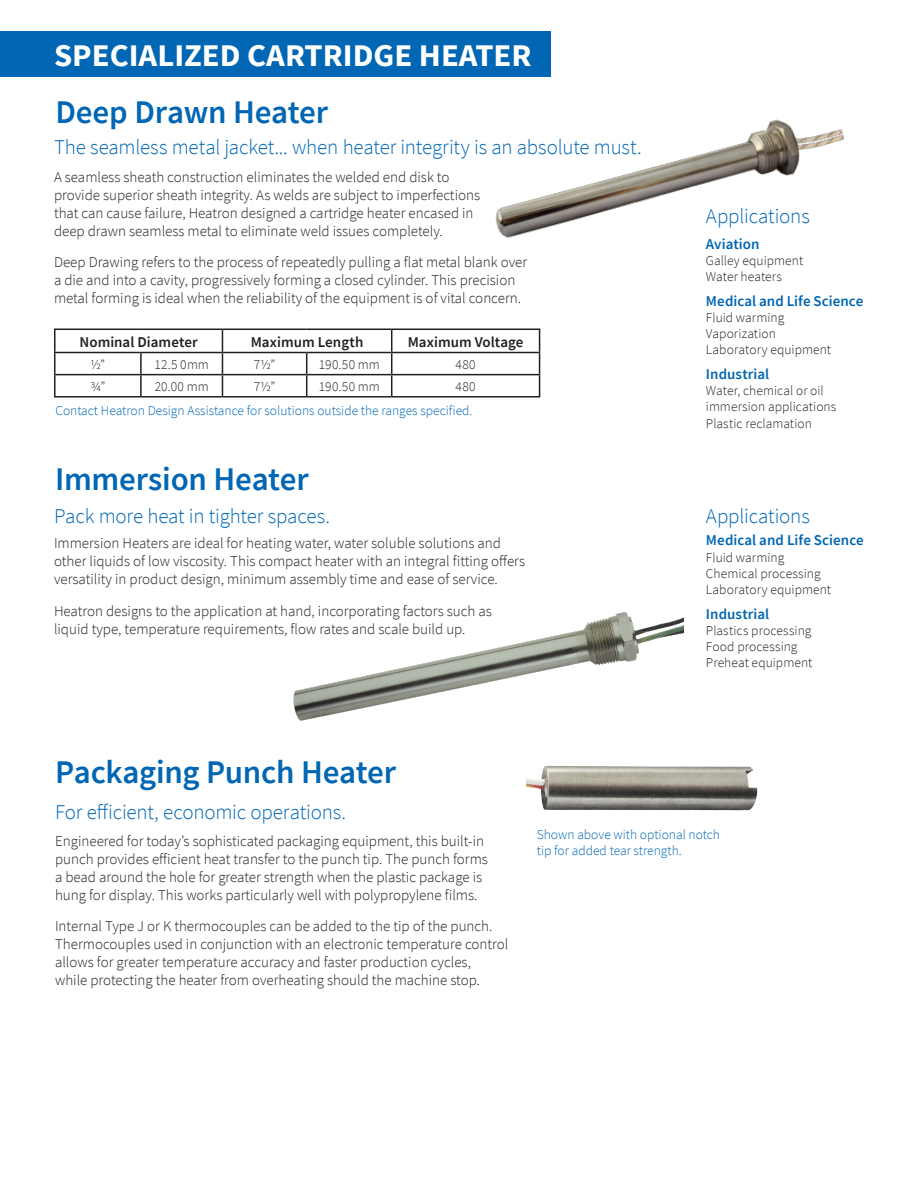
<style>
.page{position:relative;width:918px;height:1188px;background:#fff}
.page>*{position:absolute;margin:0;border:0;box-sizing:border-box;transform-origin:0 0}
.t1{font:600 33px "Source Sans Pro";letter-spacing:-.01em;color:#0166b3}
.Main_Header{font:700 31.5px "Source Sans Pro";color:#fff;scale:1.04 1}
.t2{font:300 21px "Source Sans Pro";letter-spacing:-.01em;color:#0166b3}
.t3{font:300 15px/18px "Source Sans Pro";color:#231f20}
.t4{font:600 15px "Source Sans Pro";letter-spacing:.005em;color:#0166b3}
.t5{font:600 15px "Source Sans Pro";color:#231f20}
.t6{font:300 13.5px/16.2px "Source Sans Pro";letter-spacing:.005em;color:#231f20}
.t7{font:300 13.5px/16.2px "Source Sans Pro";color:#0166b3}
</style>
<div class="page">
<hr style="left:54px;top:329px;width:87px;height:1px;background:#231f20">
<hr style="left:54px;top:330px;width:2px;height:22px;background:#231f20">
<hr style="left:141px;top:329px;width:81px;height:1px;background:#231f20">
<hr style="left:222px;top:329px;width:85px;height:1px;background:#231f20">
<hr style="left:307px;top:329px;width:85px;height:1px;background:#231f20">
<hr style="left:392px;top:329px;width:148px;height:1px;background:#231f20">
<hr style="left:54px;top:352px;width:87px;height:1px;background:#231f20">
<hr style="left:54px;top:353px;width:2px;height:21px;background:#231f20">
<hr style="left:141px;top:352px;width:81px;height:1px;background:#231f20">
<hr style="left:140px;top:353px;width:2px;height:21px;background:#231f20">
<hr style="left:222px;top:352px;width:85px;height:1px;background:#231f20">
<hr style="left:307px;top:352px;width:85px;height:1px;background:#231f20">
<hr style="left:392px;top:352px;width:148px;height:1px;background:#231f20">
<hr style="left:54px;top:374px;width:87px;height:1px;background:#231f20">
<hr style="left:54px;top:375px;width:2px;height:21px;background:#231f20">
<hr style="left:141px;top:374px;width:81px;height:1px;background:#231f20">
<hr style="left:140px;top:375px;width:2px;height:21px;background:#231f20">
<hr style="left:222px;top:374px;width:85px;height:1px;background:#231f20">
<svg style="left:222px;top:330px;width:1px;height:66px"></svg>
<hr style="left:307px;top:374px;width:85px;height:1px;background:#231f20">
<svg style="left:306px;top:353px;width:1px;height:43px"></svg>
<hr style="left:392px;top:374px;width:148px;height:1px;background:#231f20">
<svg style="left:391px;top:330px;width:1px;height:66px"></svg>
<svg style="left:539px;top:330px;width:1px;height:66px"></svg>
<hr style="left:54px;top:396px;width:87px;height:2px;background:#231f20">
<hr style="left:141px;top:396px;width:81px;height:2px;background:#231f20">
<hr style="left:222px;top:396px;width:85px;height:2px;background:#231f20">
<hr style="left:307px;top:396px;width:85px;height:2px;background:#231f20">
<hr style="left:392px;top:396px;width:148px;height:2px;background:#231f20">
<img style="left:812px;top:129px;width:33px;height:19px">
<img style="left:495px;top:119px;width:317px;height:119px">
<img style="left:527px;top:766px;width:231px;height:45px">
<img style="left:293px;top:612px;width:390px;height:109px">
<div style="left:0;top:31px;width:551px;height:45px;background:#0166b3"></div>
<p class="Main_Header" style="left:54px;top:34px;width:461px">SPECIALIZED CARTRIDGE HEATER</p>
<p class="t1" style="left:55px;top:91px;width:274px">Deep Drawn Heater</p>
<p class="t2" style="left:54px;top:134px;width:589px">The seamless metal jacket... when heater integrity is an absolute must.</p>
<p class="t3" style="left:54px;top:168px;width:428px">A seamless sheath construction eliminates the welded end disk to provide superior sheath integrity. As welds are subject to imperfections that can cause failure, Heatron designed a cartridge heater encased in deep drawn seamless metal to eliminate weld issues completely.</p>
<p class="t3" style="left:54px;top:253px;width:475px">Deep Drawing refers to the process of repeatedly pulling a flat metal blank over a die and into a cavity, progressively forming a closed cylinder. This precision metal forming is ideal when the reliability of the equipment is of vital concern.</p>
<p class="t5" style="left:79px;top:332px;width:120px">Nominal Diameter</p>
<p class="t5" style="left:251px;top:332px;width:114px">Maximum Length</p>
<p class="t5" style="left:408px;top:332px;width:117px">Maximum Voltage</p>
<p class="t6" style="left:90px;top:356px;width:16px">½”</p>
<p class="t6" style="left:154px;top:356px;width:56px">12.5 0mm</p>
<p class="t6" style="left:254px;top:356px;width:23px">7½”</p>
<p class="t6" style="left:319px;top:356px;width:63px">190.50 mm</p>
<p class="t6" style="left:456px;top:356px;width:22px">480</p>
<p class="t6" style="left:90px;top:378px;width:16px">¾”</p>
<p class="t6" style="left:155px;top:378px;width:56px">20.00 mm</p>
<p class="t6" style="left:254px;top:378px;width:23px">7½”</p>
<p class="t6" style="left:319px;top:378px;width:63px">190.50 mm</p>
<p class="t6" style="left:456px;top:378px;width:22px">480</p>
<p class="t7" style="left:55px;top:403px;width:419px">Contact Heatron Design Assistance for solutions outside the ranges specified.</p>
<p class="t1" style="left:55px;top:458px;width:255px">Immersion Heater</p>
<p class="t2" style="left:54px;top:503px;width:278px">Pack more heat in tighter spaces.</p>
<p class="t3" style="left:54px;top:534px;width:473px">Immersion Heaters are ideal for heating water, water soluble solutions and other liquids of low viscosity. This compact heater with an integral fitting offers versatility in product design, minimum assembly time and ease of service.</p>
<p class="t3" style="left:54px;top:602px;width:439px">Heatron designs to the application at hand, incorporating factors such as liquid type, temperature requirements, flow rates and scale build up.</p>
<p class="t1" style="left:55px;top:750px;width:343px">Packaging Punch Heater</p>
<p class="t2" style="left:55px;top:799px;width:293px">For efficient, economic operations.</p>
<p class="t2" style="left:706px;top:204px;width:105px">Applications</p>
<p class="t4" style="left:706px;top:234px;width:55px">Aviation</p>
<p class="t6" style="left:706px;top:252px;width:99px">Galley equipment</p>
<p class="t6" style="left:706px;top:268px;width:78px">Water heaters</p>
<p class="t4" style="left:706px;top:291px;width:159px">Medical and Life Science</p>
<p class="t6" style="left:706px;top:309px;width:80px">Fluid warming</p>
<p class="t6" style="left:706px;top:326px;width:72px">Vaporization</p>
<p class="t6" style="left:706px;top:342px;width:127px">Laboratory equipment</p>
<p class="t4" style="left:706px;top:364px;width:65px">Industrial</p>
<p class="t6" style="left:706px;top:383px;width:132px">Water, chemical or oil immersion applications</p>
<p class="t6" style="left:706px;top:415px;width:107px">Plastic reclamation</p>
<p class="t2" style="left:706px;top:503px;width:105px">Applications</p>
<p class="t4" style="left:706px;top:531px;width:159px">Medical and Life Science</p>
<p class="t6" style="left:706px;top:549px;width:80px">Fluid warming</p>
<p class="t6" style="left:706px;top:565px;width:116px">Chemical processing</p>
<p class="t6" style="left:706px;top:582px;width:127px">Laboratory equipment</p>
<p class="t4" style="left:706px;top:604px;width:65px">Industrial</p>
<p class="t6" style="left:706px;top:622px;width:107px">Plastics processing</p>
<p class="t6" style="left:706px;top:639px;width:93px">Food processing</p>
<p class="t6" style="left:706px;top:655px;width:108px">Preheat equipment</p>
<p class="t3" style="left:55px;top:832px;width:434px">Engineered for today’s sophisticated packaging equipment, this built-in punch provides efficient heat transfer to the punch tip. The punch forms a bead around the hole for greater strength when the plastic package is hung for display. This works particularly well with polypropylene films.</p>
<p class="t3" style="left:55px;top:917px;width:455px">Internal Type J or K thermocouples can be added to the tip of the punch.<br>Thermocouples used in conjunction with an electronic temperature control allows for greater temperature accuracy and faster production cycles,<br>while protecting the heater from overheating should the machine stop.</p>
<p class="t7" style="left:537px;top:827px;width:185px">Shown above with optional notch tip for added tear strength.</p>
</div>
